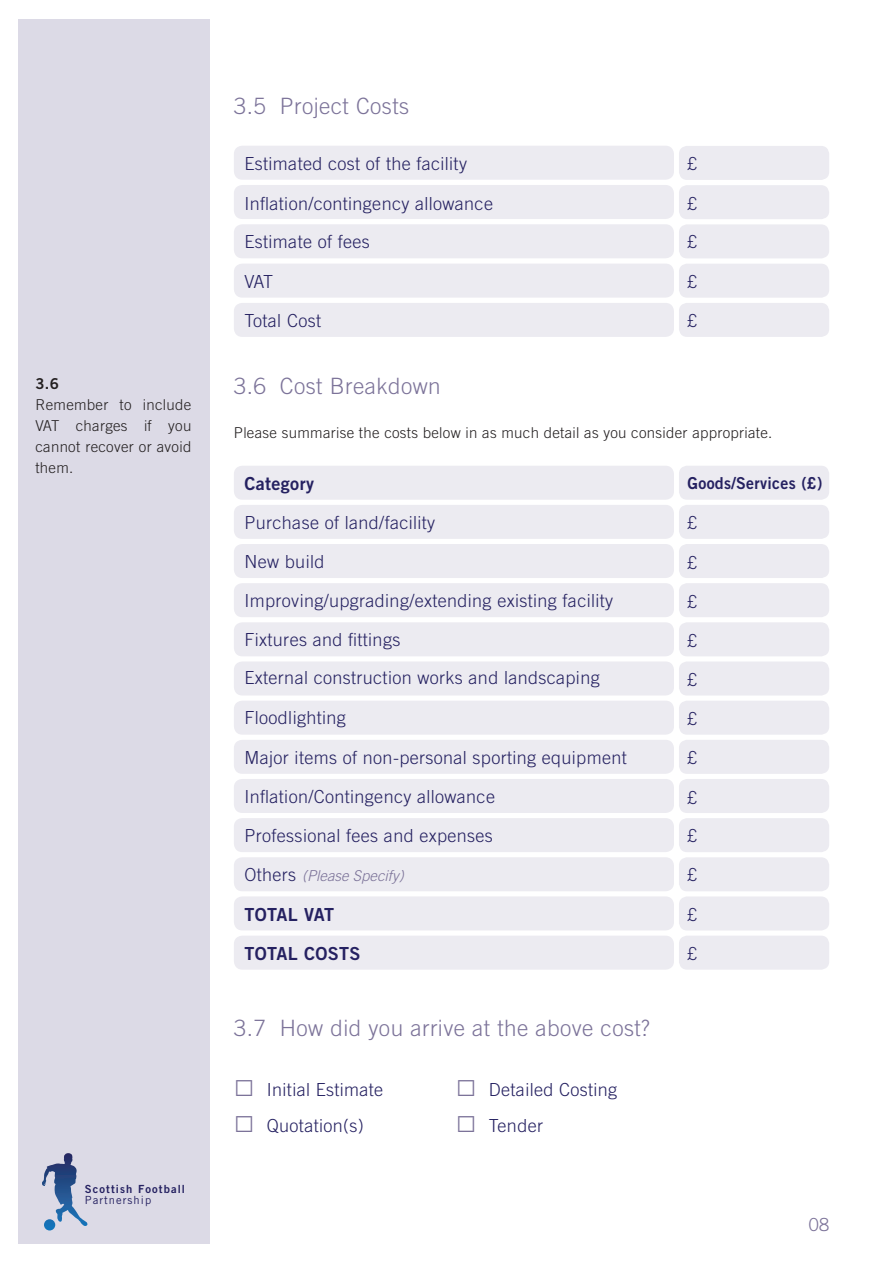
<style>
.page{position:relative;width:893px;height:1263px;background:#fff}
.page>*{position:absolute;margin:0;border:0;box-sizing:border-box;transform-origin:0 0}
.t1{font:300 22.5px "Trade Gothic";letter-spacing:.02em;color:#7c7399}
.t2{font:300 18px/39.3px "Trade Gothic";letter-spacing:.02em;color:#252161}
.t3{font:18px/39.2px "Trade Gothic Bold Two";letter-spacing:.02em;color:#252161}
.t4{font:300 18px/39.3px "Trade Gothic";letter-spacing:.02em;color:#252161;scale:.96 1}
.t5{font:300 18px "Trade Gothic";color:#7c7399}
.t6{font:16.5px "Trade Gothic Bold Two";letter-spacing:.02em;color:#252161;scale:.96 1}
.t7{font:300 15px/21px "Trade Gothic";letter-spacing:.02em;color:#231f20;text-align:justify}
.t8{font:italic 300 15px "Trade Gothic";color:#7c7399}
.t9{font:15px "Trade Gothic Bold Two";color:#231f20}
.t10{font:11.25px "Trade Gothic Bold Two";letter-spacing:.1em;color:#252161}
.t11{font:11.25px "Trade Gothic";letter-spacing:.095em;color:#252161}
.s1{font-style:normal;font-size:18px;color:#252161}
.s2{font-family:"Arial";font-weight:400;font-size:34.5px;color:#7c7399}
</style>
<div class="page">
<div style="left:18px;top:19px;width:192px;height:1225px;background:#dcdae6"></div>
<svg style="left:42px;top:1153px;width:25px;height:33px"></svg>
<div style="left:234px;top:146px;width:440px;height:34px;background:#ecebf1;border-radius:9px"></div>
<div style="left:234px;top:264px;width:440px;height:34px;background:#ecebf1;border-radius:9px"></div>
<div style="left:234px;top:185px;width:440px;height:34px;background:#ecebf1;border-radius:9px"></div>
<div style="left:234px;top:303px;width:440px;height:34px;background:#ecebf1;border-radius:9px"></div>
<div style="left:234px;top:224px;width:440px;height:34px;background:#ecebf1;border-radius:9px"></div>
<div style="left:679px;top:185px;width:150px;height:34px;background:#ecebf1;border-radius:8px"></div>
<div style="left:679px;top:224px;width:150px;height:34px;background:#ecebf1;border-radius:8px"></div>
<div style="left:679px;top:146px;width:150px;height:34px;background:#ecebf1;border-radius:8px"></div>
<div style="left:679px;top:264px;width:150px;height:34px;background:#ecebf1;border-radius:8px"></div>
<div style="left:679px;top:303px;width:150px;height:34px;background:#ecebf1;border-radius:8px"></div>
<div style="left:679px;top:936px;width:150px;height:34px;background:#ecebf1;border-radius:8px"></div>
<div style="left:679px;top:466px;width:150px;height:34px;background:#ecebf1;border-radius:8px"></div>
<div style="left:679px;top:622px;width:150px;height:34px;background:#ecebf1;border-radius:8px"></div>
<div style="left:679px;top:544px;width:150px;height:34px;background:#ecebf1;border-radius:8px"></div>
<div style="left:679px;top:701px;width:150px;height:34px;background:#ecebf1;border-radius:8px"></div>
<div style="left:679px;top:818px;width:150px;height:34px;background:#ecebf1;border-radius:8px"></div>
<div style="left:679px;top:896px;width:150px;height:34px;background:#ecebf1;border-radius:8px"></div>
<div style="left:679px;top:505px;width:150px;height:34px;background:#ecebf1;border-radius:8px"></div>
<div style="left:679px;top:661px;width:150px;height:34px;background:#ecebf1;border-radius:8px"></div>
<div style="left:679px;top:779px;width:150px;height:34px;background:#ecebf1;border-radius:8px"></div>
<div style="left:679px;top:583px;width:150px;height:34px;background:#ecebf1;border-radius:8px"></div>
<div style="left:679px;top:740px;width:150px;height:34px;background:#ecebf1;border-radius:8px"></div>
<div style="left:679px;top:857px;width:150px;height:34px;background:#ecebf1;border-radius:8px"></div>
<div style="left:234px;top:505px;width:440px;height:34px;background:#ecebf1;border-radius:9px"></div>
<div style="left:234px;top:701px;width:440px;height:34px;background:#ecebf1;border-radius:9px"></div>
<div style="left:234px;top:857px;width:440px;height:34px;background:#ecebf1;border-radius:9px"></div>
<div style="left:234px;top:896px;width:440px;height:34px;background:#ecebf1;border-radius:9px"></div>
<div style="left:234px;top:936px;width:440px;height:34px;background:#ecebf1;border-radius:9px"></div>
<div style="left:234px;top:466px;width:440px;height:34px;background:#ecebf1;border-radius:9px"></div>
<div style="left:234px;top:661px;width:440px;height:34px;background:#ecebf1;border-radius:9px"></div>
<div style="left:234px;top:544px;width:440px;height:34px;background:#ecebf1;border-radius:9px"></div>
<div style="left:234px;top:740px;width:440px;height:34px;background:#ecebf1;border-radius:9px"></div>
<div style="left:234px;top:583px;width:440px;height:34px;background:#ecebf1;border-radius:9px"></div>
<div style="left:234px;top:779px;width:440px;height:34px;background:#ecebf1;border-radius:9px"></div>
<div style="left:234px;top:622px;width:440px;height:34px;background:#ecebf1;border-radius:9px"></div>
<div style="left:234px;top:818px;width:440px;height:34px;background:#ecebf1;border-radius:9px"></div>
<p class="t9" style="left:35px;top:374px;width:25px">3.6</p>
<p class="t7" style="left:35px;top:394px;width:157px">Remember to include VAT charges if you cannot recover or avoid them.</p>
<p class="t10" style="left:85px;top:1182px;width:102px">Scottish Football</p>
<p class="t11" style="left:85px;top:1193px;width:68px">Partnership</p>
<p class="t1" style="left:234px;top:92px;width:177px">3.5 Project Costs</p>
<p class="t2" style="left:244px;top:144px;width:224px">Estimated cost of the facility</p>
<p class="t2" style="left:244px;top:183px;width:250px">Inflation/contingency allowance</p>
<p class="t2" style="left:244px;top:222px;width:127px">Estimate of fees<br>VAT<br>Total Cost</p>
<p class="t1" style="left:234px;top:373px;width:208px">3.6 Cost Breakdown</p>
<p class="t4" style="left:687px;top:144px;width:12px">£</p>
<p class="t4" style="left:687px;top:183px;width:12px">£</p>
<p class="t4" style="left:687px;top:222px;width:12px">£</p>
<p class="t4" style="left:687px;top:261px;width:12px">£ £</p>
<p class="t7" style="left:234px;top:422px;width:540px">Please summarise the costs below in as much detail as you consider appropriate.</p>
<p class="t3" style="left:244px;top:464px;width:71px">Category</p>
<p class="t6" style="left:687px;top:473px;width:142px">Goods/Services (£)</p>
<p class="t2" style="left:244px;top:503px;width:192px">Purchase of land/facility</p>
<p class="t4" style="left:687px;top:503px;width:12px">£</p>
<p class="t2" style="left:244px;top:541px;width:81px">New build</p>
<p class="t4" style="left:687px;top:542px;width:12px">£</p>
<p class="t2" style="left:244px;top:581px;width:370px">Improving/upgrading/extending existing facility</p>
<p class="t4" style="left:687px;top:582px;width:12px">£</p>
<p class="t2" style="left:244px;top:620px;width:157px">Fixtures and fittings</p>
<p class="t4" style="left:687px;top:621px;width:12px">£</p>
<p class="t2" style="left:244px;top:658px;width:357px">External construction works and landscaping</p>
<p class="t4" style="left:687px;top:660px;width:12px">£</p>
<p class="t2" style="left:244px;top:697px;width:103px">Floodlighting</p>
<p class="t4" style="left:687px;top:698px;width:12px">£</p>
<p class="t2" style="left:244px;top:737px;width:384px">Major items of non-personal sporting equipment</p>
<p class="t4" style="left:687px;top:738px;width:12px">£</p>
<p class="t2" style="left:244px;top:777px;width:252px">Inflation/Contingency allowance</p>
<p class="t4" style="left:687px;top:777px;width:12px">£</p>
<p class="t2" style="left:244px;top:816px;width:250px">Professional fees and expenses</p>
<p class="t4" style="left:687px;top:816px;width:12px">£</p>
<p class="t8" style="left:244px;top:867px;width:161px"><span class="s1">Others</span> (Please Specify)</p>
<p class="t3" style="left:244px;top:895px;width:118px">TOTAL VAT<br>TOTAL COSTS</p>
<p class="t4" style="left:687px;top:855px;width:12px">£</p>
<p class="t4" style="left:687px;top:894px;width:12px">£</p>
<p class="t4" style="left:687px;top:933px;width:12px">£</p>
<p class="t1" style="left:234px;top:1014px;width:418px">3.7 How did you arrive at the above cost?</p>
<p class="t2" style="left:234px;top:1070px;width:151px"><span class="s2">□</span> Initial Estimate</p>
<p class="t2" style="left:456px;top:1070px;width:163px"><span class="s2">□</span> Detailed Costing</p>
<p class="t2" style="left:234px;top:1105px;width:131px"><span class="s2">□</span> Quotation(s)</p>
<p class="t2" style="left:456px;top:1105px;width:89px"><span class="s2">□</span> Tender</p>
<p class="t5" style="left:809px;top:1213px;width:22px">08</p>
</div>
